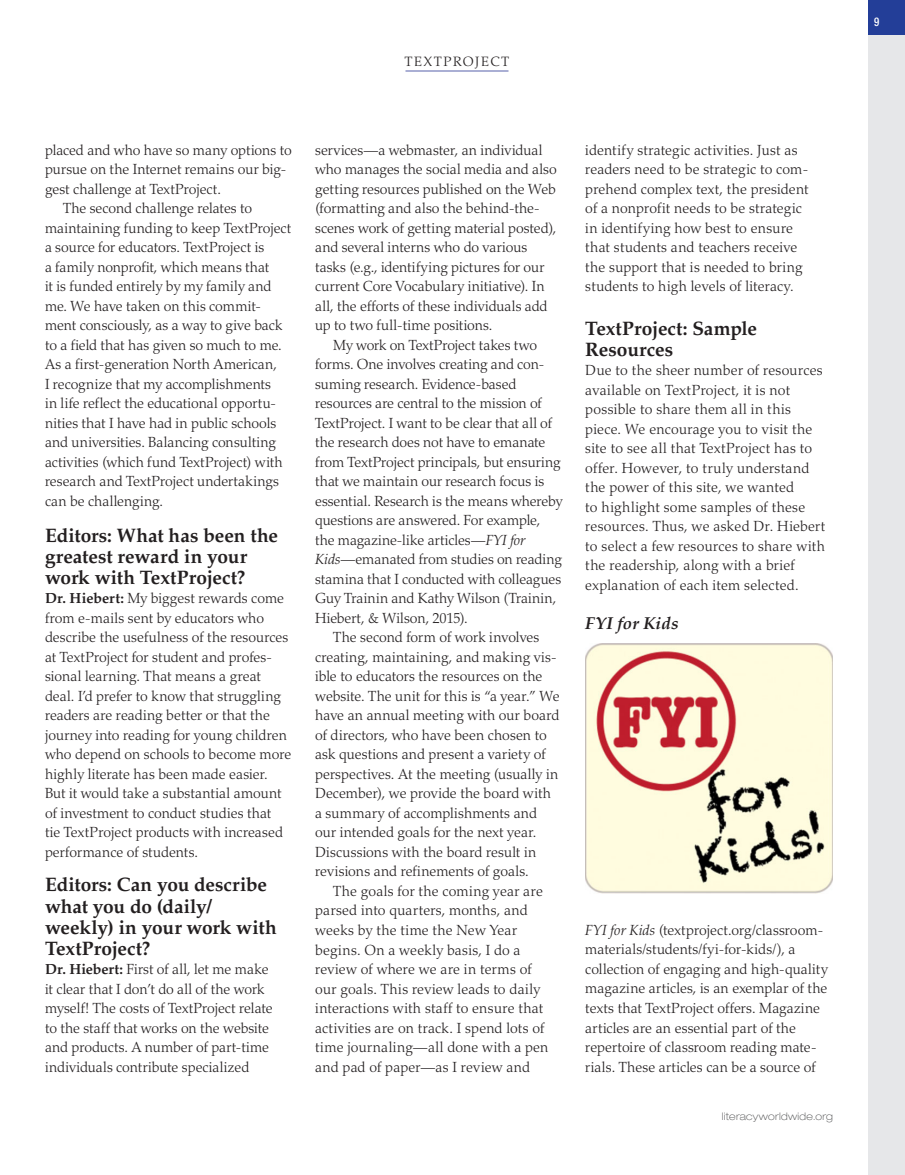
<style>
.page{position:relative;width:905px;height:1175px;background:#fff}
.page>*{position:absolute;margin:0;border:0;box-sizing:border-box;transform-origin:0 0}
.t1{font:700 19.5px/21px "Palatino LT Std";color:#231f20}
.t2{font:italic 700 17.25px "Palatino LT Std";letter-spacing:.015em;color:#231f20}
.t3{font:300 14.7px/19.5px "Palatino LT Std";letter-spacing:.005em;color:#231f20}
.t4{font:300 14.7px "Palatino LT Std";letter-spacing:.025em;color:#231f20}
.t5{font:300 13.5px "Palatino LT Std";letter-spacing:.135em;color:#231f20}
.t6{font:500 condensed 12px "Helvetica Neue LT Std";color:#fff;scale:.9 1}
.t7{font:100 expanded 10.5px "Helvetica Neue LT Std";letter-spacing:.025em;color:#4b4c4d}
.s1{font-weight:700}
.s2{font-style:italic}
</style>
<div class="page">
<hr style="left:405px;top:71px;width:103px;height:1px;background:#5660ab">
<div style="left:868px;top:0;width:36px;height:1174px;background:#e6e7e9"></div>
<div style="left:868px;top:0;width:36px;height:34px;background:#233e98"></div>
<img style="left:585px;top:643px;width:247px;height:250px">
<p class="t5" style="left:405px;top:56px;width:106px">TEXTPROJECT</p>
<p class="t3" style="left:45px;top:142px;width:248px">placed and who have so many options to</p>
<p class="t3" style="left:45px;top:161px;width:243px">pursue on the Internet remains our big-</p>
<p class="t3" style="left:45px;top:181px;width:177px">gest challenge at TextProject.</p>
<p class="t3" style="left:63px;top:200px;width:191px">The second challenge relates to</p>
<p class="t3" style="left:45px;top:220px;width:248px">maintaining funding to keep TextProject</p>
<p class="t3" style="left:45px;top:239px;width:221px">a source for educators. TextProject is</p>
<p class="t3" style="left:45px;top:259px;width:226px">a family nonprofit, which means that</p>
<p class="t3" style="left:45px;top:278px;width:228px">it is funded entirely by my family and</p>
<p class="t3" style="left:45px;top:298px;width:218px">me. We have taken on this commit-</p>
<p class="t3" style="left:45px;top:317px;width:239px">ment consciously, as a way to give back</p>
<p class="t3" style="left:45px;top:337px;width:238px">to a field that has given so much to me.</p>
<p class="t3" style="left:45px;top:356px;width:233px">As a first- generation North American,</p>
<p class="t3" style="left:45px;top:376px;width:227px">I recognize that my accomplishments</p>
<p class="t3" style="left:45px;top:395px;width:233px">in life reflect the educational opportu-</p>
<p class="t3" style="left:45px;top:415px;width:233px">nities that I have had in public schools</p>
<p class="t3" style="left:45px;top:434px;width:232px">and universities. Balancing consulting</p>
<p class="t3" style="left:45px;top:454px;width:239px">activities (which fund TextProject) with</p>
<p class="t3" style="left:45px;top:473px;width:235px">research and TextProject undertakings</p>
<p class="t3" style="left:45px;top:493px;width:120px">can be challenging.</p>
<h1 class="t1" style="left:45px;top:527px;width:234px">Editors: What has been the greatest reward in your work with TextProject?</h1>
<p class="t3" style="left:45px;top:590px;width:248px"><span class="s1">Dr. Hiebert:</span> My biggest rewards come from e- mails sent by educators who describe the usefulness of the resources at TextProject for student and profes&shy;sional learning. That means a great deal. I ’d prefer to know that struggling readers are reading better or that the journey into reading for young children who depend on schools to become more highly literate has been made easier.<br>But it would take a substantial amount of investment to conduct studies that<br>tie TextProject products with increased performance of students.</p>
<h1 class="t1" style="left:45px;top:876px;width:233px">Editors: Can you describe what you do (daily/ weekly) in your work with<br>TextProject?</h1>
<p class="t3" style="left:45px;top:961px;width:229px"><span class="s1">Dr. Hiebert:</span> First of all, let me make it clear that I don ’ t do all of the work myself! The costs of TextProject relate to the staff that works on the website and products. A number of part- time individuals contribute specialized</p>
<p class="t3" style="left:315px;top:142px;width:243px">services—a webmaster, an individual who manages the social media and also getting resources published on the Web (formatting and also the behind- the&shy;scenes work of getting material posted), and several interns who do various tasks (e.g., identifying pictures for our current Core Vocabulary initiative). In all, the efforts of these individuals add up to two full- time positions.</p>
<p class="t3" style="left:333px;top:337px;width:205px">My work on TextProject takes two</p>
<p class="t3" style="left:315px;top:356px;width:231px">forms. One involves creating and con-</p>
<p class="t3" style="left:315px;top:376px;width:203px">suming research. Evidence- based</p>
<p class="t3" style="left:315px;top:395px;width:228px">resources are central to the mission of</p>
<p class="t3" style="left:315px;top:415px;width:238px">TextProject. I want to be clear that all of</p>
<p class="t3" style="left:315px;top:434px;width:232px">the research does not have to emanate</p>
<p class="t3" style="left:315px;top:454px;width:247px">from TextProject principals, but ensuring</p>
<p class="t3" style="left:315px;top:473px;width:231px">that we maintain our research focus is</p>
<p class="t3" style="left:315px;top:493px;width:249px">essential. Research is the means whereby</p>
<p class="t3" style="left:315px;top:512px;width:226px">questions are answered. For example,</p>
<p class="t3" style="left:315px;top:532px;width:212px">the magazine- like articles— <span class="s2">FYI for</span></p>
<p class="t3" style="left:315px;top:551px;width:248px"><span class="s2">Kids</span>—emanated from studies on reading</p>
<p class="t3" style="left:315px;top:571px;width:247px">stamina that I conducted with colleagues</p>
<p class="t3" style="left:315px;top:590px;width:243px">Guy Trainin and Kathy Wilson (Trainin,</p>
<p class="t3" style="left:315px;top:610px;width:154px">Hiebert, &amp; Wilson, 2015 ).</p>
<p class="t3" style="left:333px;top:629px;width:208px">The second form of work involves</p>
<p class="t4" style="left:315px;top:651px;width:243px">creating, maintaining, and making vis-</p>
<p class="t3" style="left:315px;top:668px;width:229px">ible to educators the resources on the</p>
<p class="t3" style="left:315px;top:688px;width:246px">website. The unit for this is “a year.” We</p>
<p class="t3" style="left:315px;top:707px;width:246px">have an annual meeting with our board</p>
<p class="t3" style="left:315px;top:727px;width:233px">of directors, who have been chosen to</p>
<p class="t3" style="left:315px;top:746px;width:232px">ask questions and present a variety of</p>
<p class="t3" style="left:315px;top:766px;width:245px">perspectives. At the meeting (usually in</p>
<p class="t3" style="left:315px;top:785px;width:237px">December), we provide the board with</p>
<p class="t3" style="left:315px;top:805px;width:223px">a summary of accomplishments and</p>
<p class="t3" style="left:315px;top:824px;width:223px">our intended goals for the next year.</p>
<p class="t3" style="left:315px;top:844px;width:223px">Discussions with the board result in</p>
<p class="t3" style="left:315px;top:863px;width:215px">revisions and refinements of goals.</p>
<p class="t3" style="left:333px;top:883px;width:211px">The goals for the coming year are</p>
<p class="t3" style="left:315px;top:902px;width:214px">parsed into quarters, months, and</p>
<p class="t3" style="left:315px;top:922px;width:203px">weeks by the time the New Year</p>
<p class="t3" style="left:315px;top:941px;width:207px">begins. On a weekly basis, I do a</p>
<p class="t3" style="left:315px;top:961px;width:218px">review of where we are in terms of</p>
<p class="t3" style="left:315px;top:980px;width:226px">our goals. This review leads to daily</p>
<p class="t3" style="left:315px;top:1000px;width:229px">interactions with staff to ensure that</p>
<p class="t3" style="left:315px;top:1019px;width:231px">activities are on track. I spend lots of</p>
<p class="t4" style="left:315px;top:1041px;width:235px">time journaling—all done with a pen</p>
<p class="t3" style="left:315px;top:1058px;width:216px">and pad of paper—as I review and</p>
<p class="t3" style="left:585px;top:142px;width:225px">identify strategic activities. Just as readers need to be strategic to com&shy;prehend complex text, the president of a nonprofit needs to be strategic in identifying how best to ensure that students and teachers receive the support that is needed to bring students to high levels of literacy.</p>
<h1 class="t1" style="left:585px;top:320px;width:173px">TextProject: Sample<br>Resources</h1>
<p class="t3" style="left:585px;top:362px;width:242px">Due to the sheer number of resources available on TextProject, it is not possible to share them all in this piece. We encourage you to visit the site to see all that TextProject has to offer. However, to truly understand the power of this site, we wanted<br>to highlight some samples of these resources. Thus, we asked Dr. Hiebert to select a few resources to share with the readership, along with a brief explanation of each item selected.</p>
<p class="t2" style="left:585px;top:616px;width:95px">FYI for Kids</p>
<p class="t3" style="left:585px;top:922px;width:244px"><span class="s2">FYI for Kids</span> (textproject.org/classroom&shy;materials/students/fyi- for- kids/), a collection of engaging and high- quality magazine articles, is an exemplar of the texts that TextProject offers. Magazine articles are an essential part of the repertoire of classroom reading mate&shy;rials. These articles can be a source of</p>
<p class="t7" style="left:721px;top:1112px;width:113px">literacyworldwide.org</p>
<p class="t6" style="left:874px;top:17px;width:7px">9</p>
</div>
